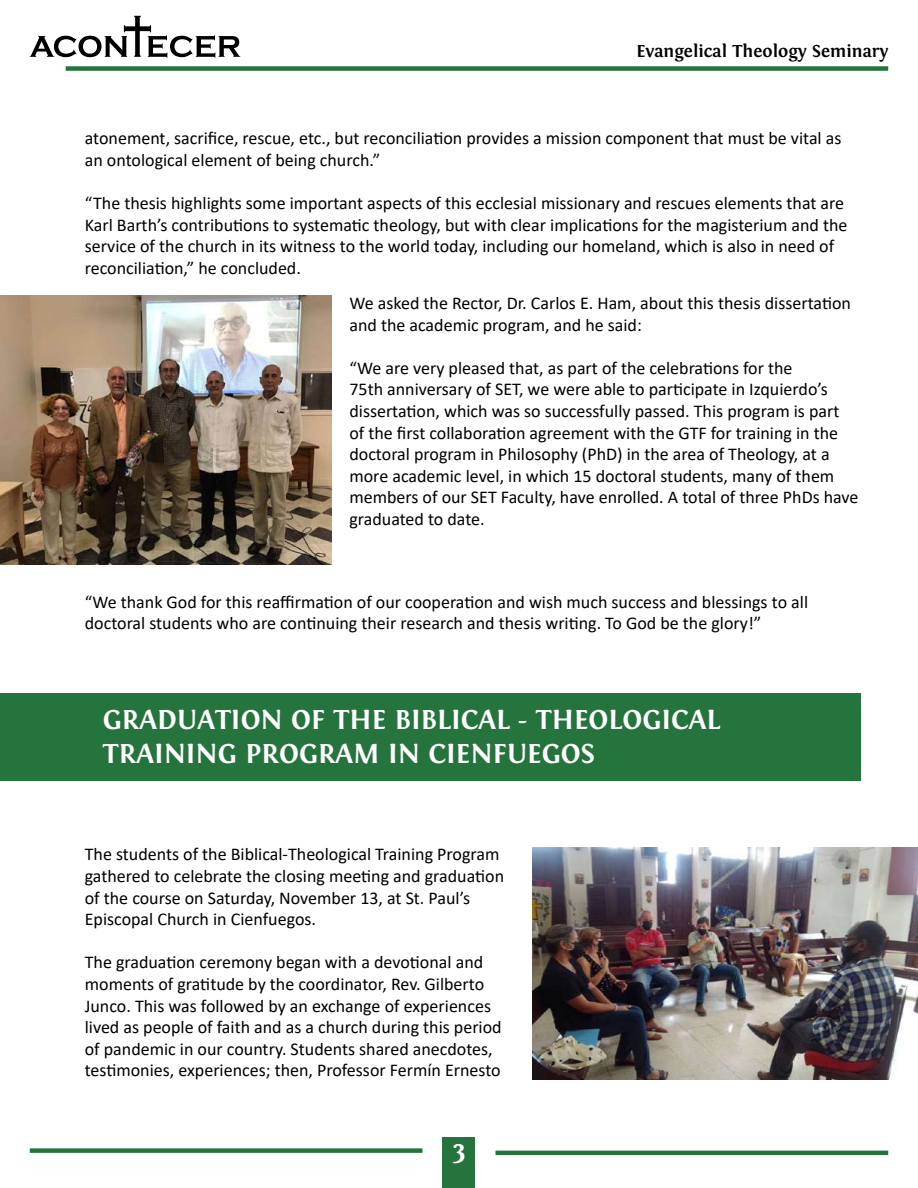
<style>
.page{position:relative;width:918px;height:1188px;background:#fff}
.page>*{position:absolute;margin:0;border:0;box-sizing:border-box;transform-origin:0 0}
.t1{font:700 28.5px/34.2px "Fontin";color:#fff}
.t2{font:18px/21.6px "Calibri";color:#000}
.t3{font:700 18px "Fontin";color:#000}
</style>
<div class="page">
<div style="left:443px;top:1138px;width:32px;height:50px;background:#25743e"></div>
<hr style="left:496px;top:1151px;width:392px;height:4px;background:#25743e">
<div style="left:30px;top:1148px;width:392px;height:5px;background:#25743e"></div>
<div style="left:66px;top:66px;width:822px;height:5px;background:#25743e"></div>
<svg style="left:30px;top:16px;width:210px;height:42px"></svg>
<img style="left:0;top:295px;width:331px;height:269px">
<img style="left:532px;top:847px;width:386px;height:233px">
<div style="left:0;top:693px;width:861px;height:88px;background:#25743e"></div>
<p class="t3" style="left:636px;top:41px;width:253px">Evangelical Theology Seminary</p>
<p class="t2" style="left:85px;top:127px;width:758px">atonement, sacrifice, rescue, etc., but reconciliation provides a mission component that must be vital as an ontological element of being church.”</p>
<p class="t2" style="left:85px;top:192px;width:764px">“The thesis highlights some important aspects of this ecclesial missionary and rescues elements that are Karl Barth’s contributions to systematic theology, but with clear implications for the magisterium and the service of the church in its witness to the world today, including our homeland, which is also in need of reconciliation,” he concluded.</p>
<p class="t2" style="left:349px;top:292px;width:503px">We asked the Rector, Dr. Carlos E. Ham, about this thesis dissertation and the academic program, and he said:</p>
<p class="t2" style="left:349px;top:357px;width:511px">“We are very pleased that, as part of the celebrations for the<br>75th anniversary of SET, we were able to participate in Izquierdo’s dissertation, which was so successfully passed. This program is part of the first collaboration agreement with the GTF for training in the doctoral program in Philosophy (PhD) in the area of Theology, at a more academic level, in which 15 doctoral students, many of them members of our SET Faculty, have enrolled. A total of three PhDs have graduated to date.</p>
<p class="t2" style="left:85px;top:590px;width:725px">“We thank God for this reaffirmation of our cooperation and wish much success and blessings to all doctoral students who are continuing their research and thesis writing. To God be the glory!”</p>
<h1 class="t1" style="left:103px;top:703px;width:619px">GRADUATION OF THE BIBLICAL - THEOLOGICAL<br>TRAINING PROGRAM IN CIENFUEGOS</h1>
<p class="t2" style="left:85px;top:843px;width:421px">The students of the Biblical-Theological Training Program gathered to celebrate the closing meeting and graduation of the course on Saturday, November 13, at St. Paul’s Episcopal Church in Cienfuegos.</p>
<p class="t2" style="left:85px;top:951px;width:418px">The graduation ceremony began with a devotional and moments of gratitude by the coordinator, Rev. Gilberto Junco. This was followed by an exchange of experiences lived as people of faith and as a church during this period of pandemic in our country. Students shared anecdotes, testimonies, experiences; then, Professor Fermín Ernesto</p>
<h1 class="t1" style="left:452px;top:1135px;width:15px">3</h1>
</div>
